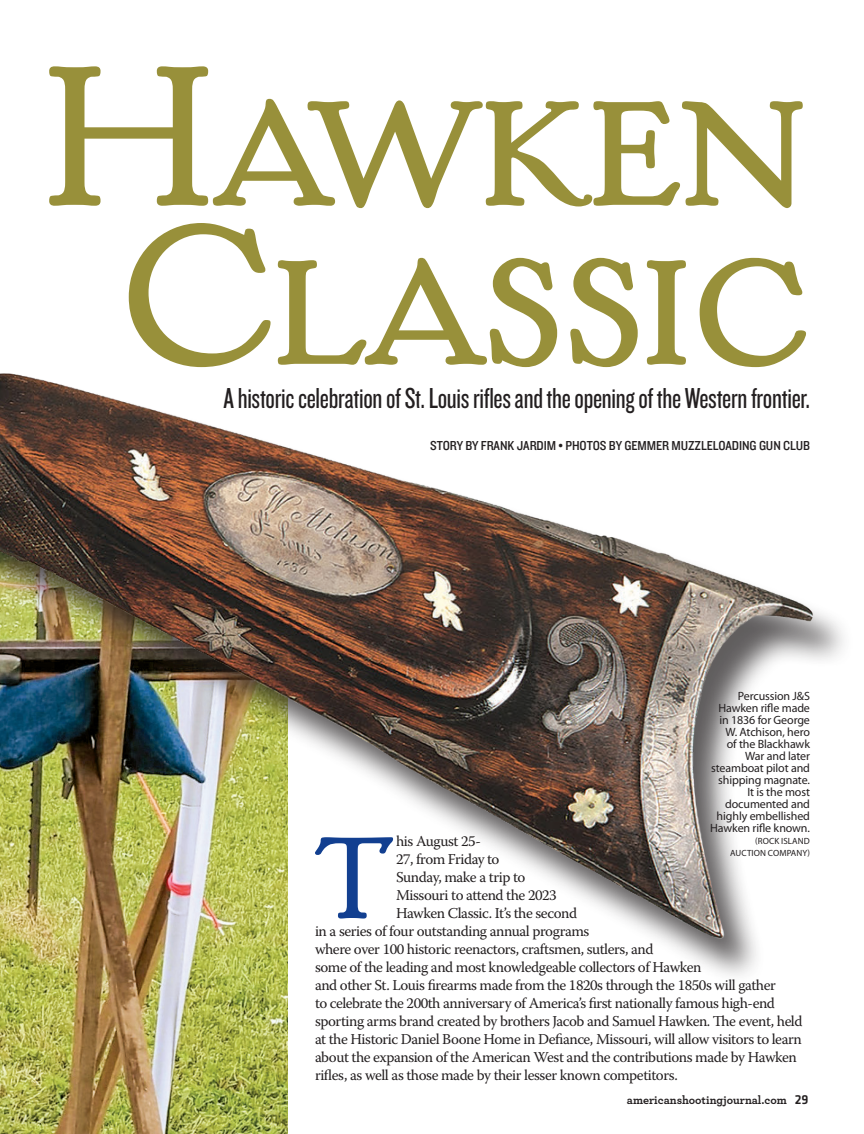
<style>
.page{position:relative;width:864px;height:1134px;background:#fff}
.page>*{position:absolute;margin:0;border:0;box-sizing:border-box;transform-origin:0 0}
.t1{font:235.5px "AT Handle Oldstyle";letter-spacing:-.05em;color:#98903a}
.Body_Copy{font:137.4px "AT Handle Oldstyle";color:#123f90;scale:.96 1}
.Subhead{font:30px "Knockout HTF28 Junior Featherwt";letter-spacing:-.01em;color:#231f20}
.Body_Copy-2{font:15px "Warnock Pro";letter-spacing:-.03em;color:#231f20}
.Body_Copy-3{font:13.5px "Knockout HTF30 Junior Welterwt";letter-spacing:-.005em;color:#231f20}
.Photo_Caption{font:12px/12px "Myriad Pro";letter-spacing:-.01em;color:#231f20;text-align:right}
.t2{font:700 12px "Archer";color:#231f20}
.Photo_Caption-2{font:9px/12px "Myriad Pro";letter-spacing:.01em;color:#231f20;text-align:right}
.s1{font-family:"Klavika";font-weight:500;font-size:13.5px}
</style>
<div class="page">
<img style="left:0;top:985px;width:288px;height:149px">
<img style="left:0;top:373px;width:844px;height:604px">
<h1 class="t1" style="left:35px;top:-11px;width:780px">Hawken</h1>
<h1 class="t1" style="left:116px;top:148px;width:700px">Classic</h1>
<p class="Subhead" style="left:224px;top:383px;width:588px">A historic celebration of St. Louis rifles and the opening of the Western frontier.</p>
<p class="Body_Copy-3" style="left:430px;top:438px;width:381px">STORY BY FRANK JARDIM • PHOTOS BY GEMMER MUZZLELOADING GUN CLUB</p>
<p class="Photo_Caption" style="left:710px;top:690px;width:101px">Percussion J&amp;S<br>Hawken rifle made in 1836 for George<br>W. Atchison, hero<br>of the Blackhawk<br>War and later steamboat pilot and shipping magnate.<br>It is the most documented and highly embellished<br>Hawken rifle known.</p>
<p class="Photo_Caption-2" style="left:730px;top:835px;width:81px">(ROCK ISLAND<br>AUCTION COMPANY)</p>
<p class="Body_Copy" style="left:309px;top:792px;width:93px">T</p>
<p class="Body_Copy-2" style="left:396px;top:832px;width:86px">his August 25-</p>
<p class="Body_Copy-2" style="left:396px;top:850px;width:105px">27, from Friday to</p>
<p class="Body_Copy-2" style="left:396px;top:868px;width:131px">Sunday, make a trip to</p>
<p class="Body_Copy-2" style="left:396px;top:886px;width:162px">Missouri to attend the 2023</p>
<p class="Body_Copy-2" style="left:396px;top:904px;width:183px">Hawken Classic. It’s the second</p>
<p class="Body_Copy-2" style="left:315px;top:922px;width:276px">in a series of four outstanding annual programs</p>
<p class="Body_Copy-2" style="left:315px;top:940px;width:340px">where over 100 historic reenactors, craftsmen, sutlers, and</p>
<p class="Body_Copy-2" style="left:315px;top:958px;width:388px">some of the leading and most knowledgeable collectors of Hawken</p>
<p class="Body_Copy-2" style="left:315px;top:976px;width:462px">and other St. Louis firearms made from the 1820s through the 1850s will gather</p>
<p class="Body_Copy-2" style="left:315px;top:994px;width:462px">to celebrate the 200th anniversary of America’s first nationally famous high-end</p>
<p class="Body_Copy-2" style="left:315px;top:1012px;width:489px">sporting arms brand created by brothers Jacob and Samuel Hawken. The event, held</p>
<p class="Body_Copy-2" style="left:315px;top:1030px;width:488px">at the Historic Daniel Boone Home in Defiance, Missouri, will allow visitors to learn</p>
<p class="Body_Copy-2" style="left:315px;top:1048px;width:483px">about the expansion of the American West and the contributions made by Hawken</p>
<p class="Body_Copy-2" style="left:315px;top:1066px;width:364px">rifles, as well as those made by their lesser known competitors.</p>
<p class="t2" style="left:627px;top:1091px;width:183px">americanshootingjournal.com <span class="s1">29</span></p>
</div>
